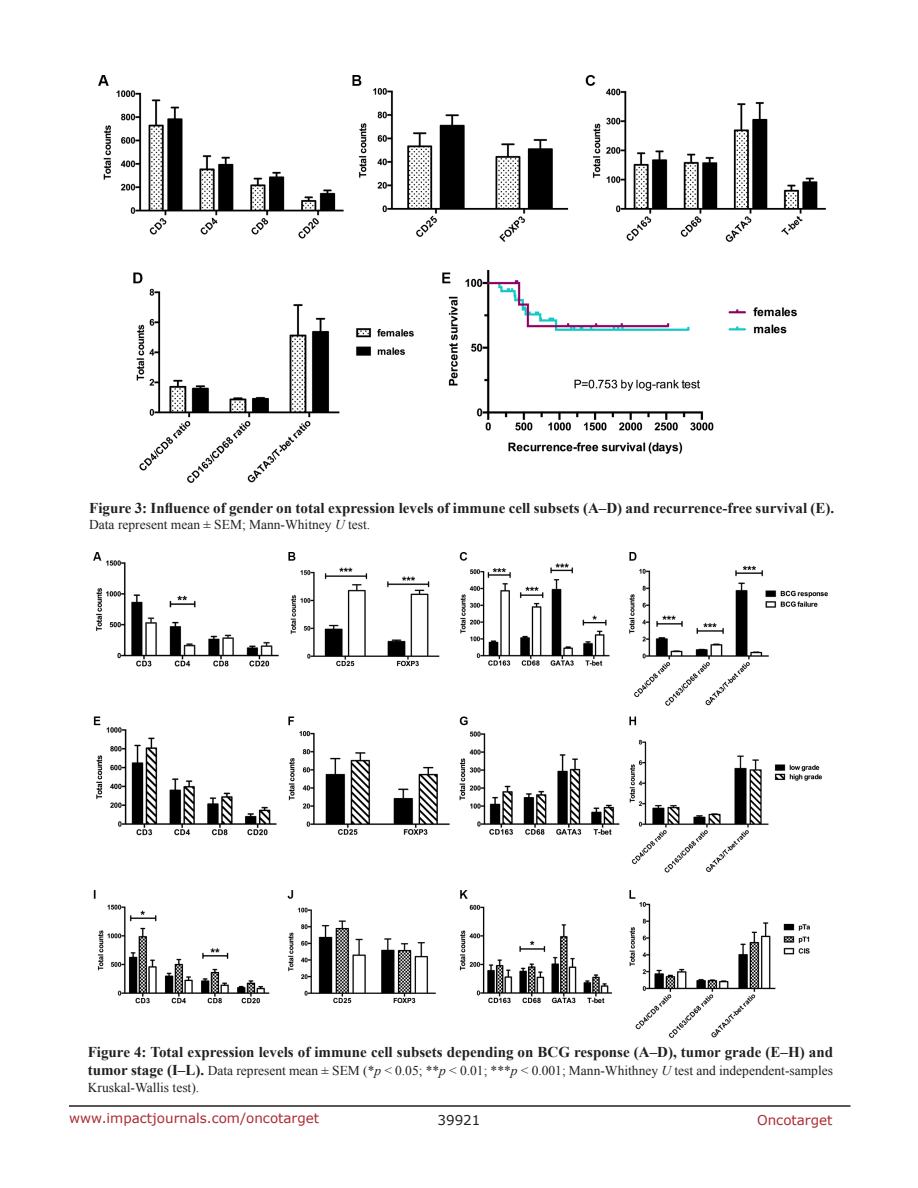
<style>
.page{position:relative;width:918px;height:1188px;background:#fff}
.page>*{position:absolute;margin:0;border:0;box-sizing:border-box;transform-origin:0 0}
.FigureText{font:700 15px "Times New Roman";color:#231f20}
.FigureText-2{font:13.5px/16.2px "Times New Roman";color:#231f20}
.t1{font:13.5px "Verdana";color:#ac2b31}
.t2{font:13.5px "Verdana";color:#231f20}
.s1{font-style:italic}
.s2{font-weight:700;font-size:15px}
</style>
<div class="page">
<hr style="left:69px;top:1105px;width:781px;height:2px;background:#231f20">
<img style="left:93px;top:552px;width:735px;height:485px">
<img style="left:99px;top:75px;width:726px;height:408px">
<p class="FigureText" style="left:89px;top:497px;width:747px">Figure 3: Influence of gender on total expression levels of immune cell subsets (A–D) and recurrence-free survival (E).</p>
<p class="FigureText-2" style="left:89px;top:516px;width:283px">Data represent mean ± SEM; Mann-Whitney <span class="s1">U</span> test.</p>
<p class="FigureText" style="left:88px;top:1042px;width:747px">Figure 4: Total expression levels of immune cell subsets depending on BCG response (A–D), tumor grade (E–H) and</p>
<p class="FigureText-2" style="left:88px;top:1063px;width:747px"><span class="s2">tumor stage (I–L).</span> Data represent mean ± SEM (*<span class="s1">p</span> &lt; 0.05; **<span class="s1">p</span> &lt; 0.01; ***<span class="s1">p</span> &lt; 0.001; Mann-Whithney <span class="s1">U</span> test and independent-samples<br>Kruskal-Wallis test).</p>
<p class="t1" style="left:69px;top:1109px;width:252px">www.impactjournals.com/oncotarget</p>
<p class="t2" style="left:438px;top:1111px;width:44px">39921</p>
<p class="t1" style="left:757px;top:1111px;width:77px">Oncotarget</p>
</div>
